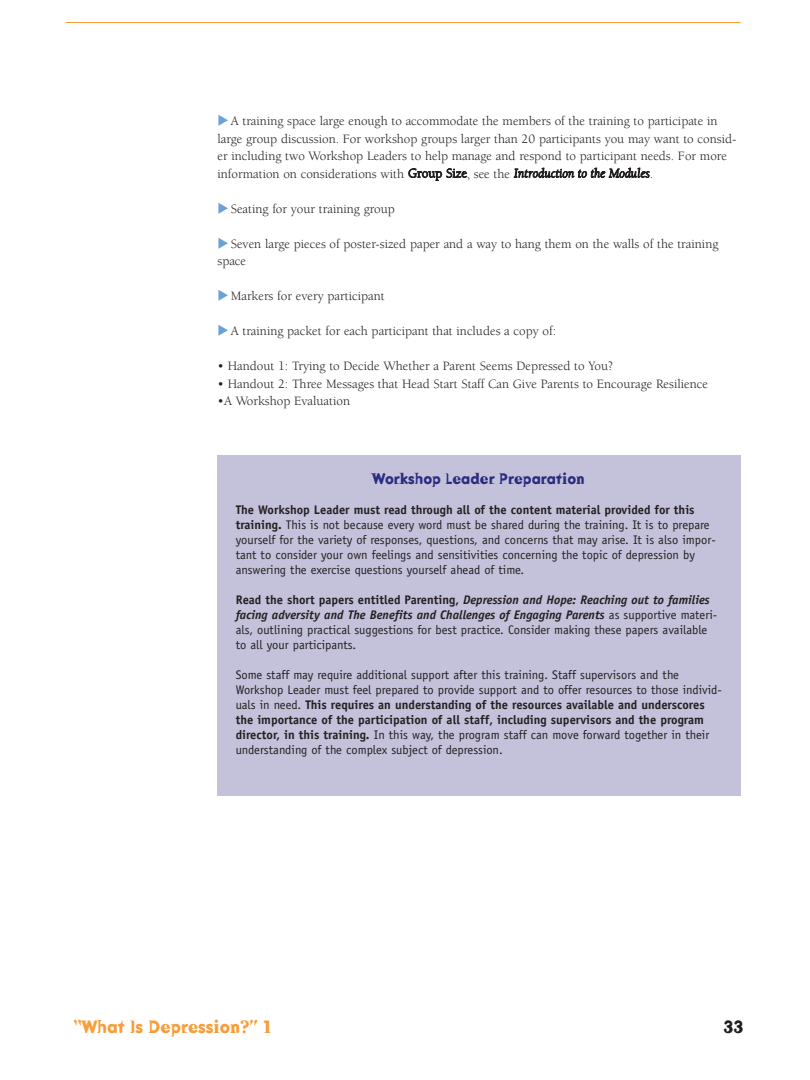
<style>
.page{position:relative;width:810px;height:1080px;background:#fff}
.page>*{position:absolute;margin:0;border:0;box-sizing:border-box;transform-origin:0 0}
.t1{font:700 17.5px "Dead History";color:#f89d38}
.t2{font:700 17.5px "Dead History";color:#231f20}
.t3{font:700 15px "Dead History";color:#2a2d80}
.t4{font:13.12px/17.5px "Berkeley";color:#231f20}
.t5{font:12.5px/15px "Officina Sans";color:#231f20}
.s1{font-style:italic}
.s2{font-weight:700}
.s3{font-weight:700;font-style:italic}
</style>
<div class="page">
<div style="left:218px;top:456px;width:523px;height:340px;background:#c4c1db"></div>
<hr style="left:66px;top:22px;width:675px;height:1px;background:#f89d38">
<p class="t4" style="left:217px;top:113px;width:520px;text-indent:13px">A training space large enough to accommodate the members of the training to participate in large group discussion. For workshop groups larger than 20 participants you may want to consid&shy;er including two Workshop Leaders to help manage and respond to participant needs. For more information on considerations with Group Size, see the <span class="s1">Introduction to the Modules</span>.</p>
<p class="t4" style="left:231px;top:201px;width:166px">Seating for your training group</p>
<p class="t4" style="left:218px;top:236px;width:502px;text-indent:13px">Seven large pieces of poster-sized paper and a way to hang them on the walls of the training space</p>
<p class="t4" style="left:231px;top:288px;width:155px">Markers for every participant</p>
<p class="t4" style="left:231px;top:323px;width:327px">A training packet for each participant that includes a copy of:</p>
<p class="t4" style="left:218px;top:358px;width:397px">• Handout 1: Trying to Decide Whether a Parent Seems Depressed to You?</p>
<p class="t4" style="left:218px;top:376px;width:492px">• Handout 2: Three Messages that Head Start Staff Can Give Parents to Encourage Resilience</p>
<p class="t4" style="left:218px;top:393px;width:134px">•A Workshop Evaluation</p>
<p class="t3" style="left:373px;top:470px;width:214px">Workshop Leader Preparation</p>
<p class="t5" style="left:236px;top:503px;width:482px"><span class="s2">The Workshop Leader must read through all of the content material provided for this training.</span> This is not because every word must be shared during the training. It is to prepare yourself for the variety of responses, questions, and concerns that may arise. It is also impor&shy;tant to consider your own feelings and sensitivities concerning the topic of depression by answering the exercise questions yourself ahead of time.</p>
<p class="t5" style="left:236px;top:593px;width:483px"><span class="s2">Read the short papers entitled Parenting,</span> <span class="s3">Depression and Hope: Reaching out to families facing adversity and The Benefits and Challenges of Engaging Parents</span> as supportive materi&shy;als, outlining practical suggestions for best practice. Consider making these papers available to all your participants.</p>
<p class="t5" style="left:236px;top:668px;width:488px">Some staff may require additional support after this training. Staff supervisors and the Workshop Leader must feel prepared to provide support and to offer resources to those individ&shy;uals in need. <span class="s2">This requires an understanding of the resources available and underscores the importance of the participation of all staff, including supervisors and the program director, in this training.</span> In this way, the program staff can move forward together in their understanding of the complex subject of depression.</p>
<h1 class="t1" style="left:73px;top:1017px;width:199px">“What Is Depression?” 1</h1>
<h1 class="t2" style="left:723px;top:1017px;width:22px">33</h1>
</div>
